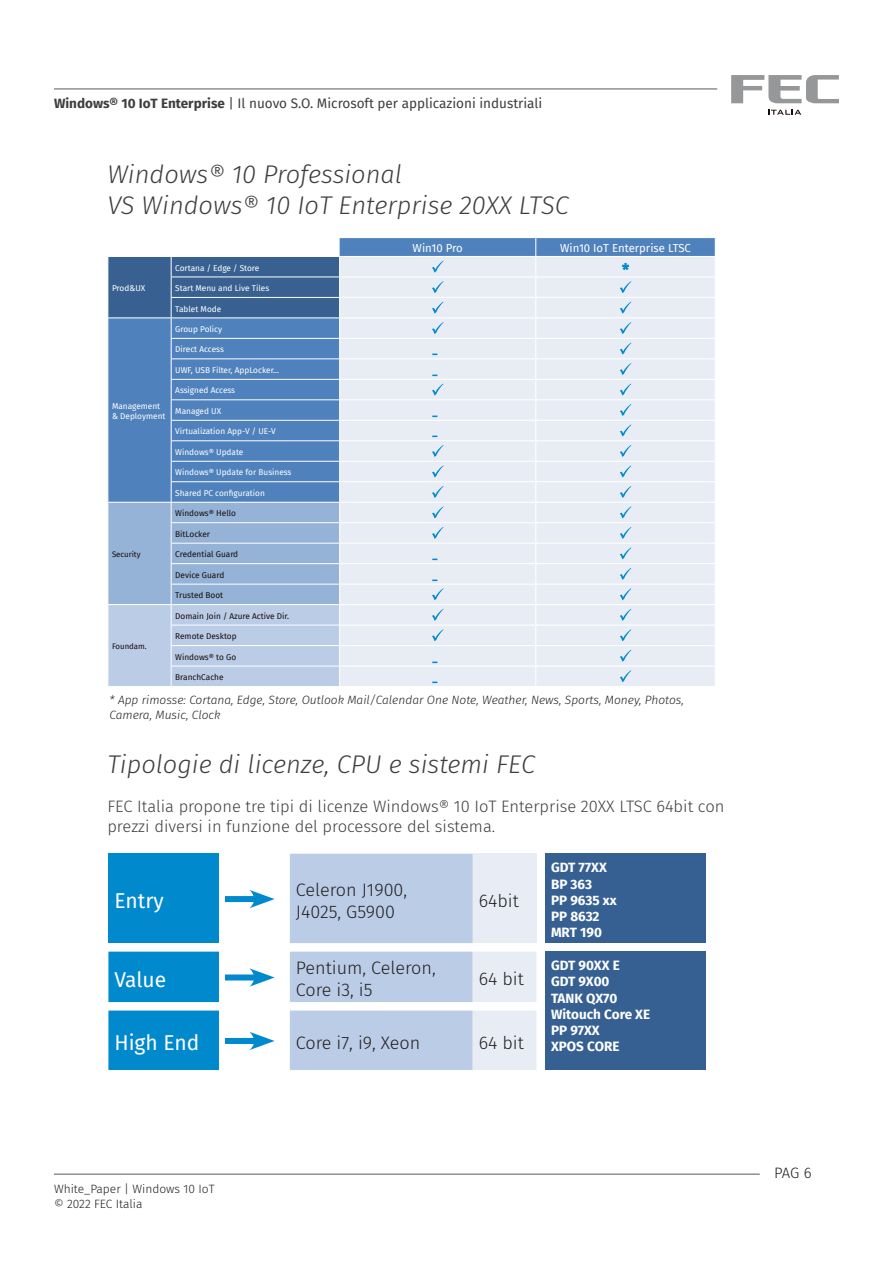
<style>
.page{position:relative;width:893px;height:1263px;background:#fff}
.page>*{position:absolute;margin:0;border:0;box-sizing:border-box;transform-origin:0 0}
.t1{font:italic 300 25.5px/30.6px "Fira Sans";color:#3e3e3f}
.t2{font:21px "Fira Sans";color:#fff}
.t3{font:300 18px/21.6px "Fira Sans";color:#231f20}
.t4{font:300 16.5px/19.8px "Fira Sans";color:#3e3e3f}
.t5{font:300 15px "Fira Sans";color:#231f20}
.t6{font:700 13.5px "Fira Sans";color:#fff}
.t7{font:13.5px "Fira Sans";color:#3e3e3f}
.t8{font:italic 300 12px/14.4px "Fira Sans";color:#231f20}
.t9{font:300 12px/14.4px "Fira Sans";color:#231f20}
.t10{font:11.4px "Fira Sans";color:#fff}
.t11{font:900 10.35px "Fira Sans";color:#0089cd}
.t12{font:8.25px/9.9px "Fira Sans";color:#fff}
.t13{font:8.25px "Fira Sans";color:#190d0e}
.t14{font:7.8px "Fira Sans";color:#190d0e}
.s1{font-weight:700}
</style>
<div class="page">
<svg style="left:731px;top:75px;width:108px;height:28px"></svg>
<svg style="left:768px;top:110px;width:33px;height:5px"></svg>
<hr style="left:54px;top:89px;width:663px;height:1px;background:#57585a">
<hr style="left:54px;top:1174px;width:706px;height:1px;background:#57585a">
<div style="left:108px;top:854px;width:111px;height:89px;background:#0089cd"></div>
<div style="left:545px;top:854px;width:160px;height:89px;background:#366092"></div>
<svg style="left:108px;top:952px;width:111px;height:118px;background:#1592d1"></svg>
<svg style="left:290px;top:854px;width:246px;height:216px;background:#cad7eb"></svg>
<div style="left:545px;top:952px;width:160px;height:118px;background:#366092"></div>
<div style="left:225px;top:896px;width:35px;height:6px;background:#0089cd"></div>
<svg style="left:249px;top:890px;width:26px;height:18px"></svg>
<div style="left:225px;top:974px;width:35px;height:6px;background:#0089cd"></div>
<svg style="left:249px;top:968px;width:26px;height:19px"></svg>
<div style="left:225px;top:1038px;width:35px;height:6px;background:#0089cd"></div>
<svg style="left:249px;top:1032px;width:26px;height:18px"></svg>
<svg style="left:107px;top:238px;width:609px;height:448px;background:#bbcde3"></svg>
<h3 class="t7" style="left:54px;top:93px;width:490px"><span class="s1">Windows® 10 IoT Enterprise</span> | Il nuovo S.O. Microsoft per applicazioni industriali</h3>
<p class="t1" style="left:107px;top:159px;width:463px">Windows® 10 Professional<br>VS Windows® 10 IoT Enterprise 20XX LTSC</p>
<p class="t12" style="left:112px;top:283px;width:35px">Prod&amp;UX</p>
<p class="t12" style="left:112px;top:401px;width:55px">Management &amp; Deployment</p>
<p class="t14" style="left:112px;top:548px;width:30px">Security</p>
<p class="t14" style="left:112px;top:641px;width:36px">Foundam.</p>
<p class="t12" style="left:175px;top:262px;width:86px">Cortana / Edge / Store</p>
<p class="t12" style="left:175px;top:283px;width:95px">Start Menu and Live Tiles</p>
<p class="t12" style="left:175px;top:303px;width:47px">Tablet Mode</p>
<p class="t12" style="left:175px;top:324px;width:48px">Group Policy</p>
<p class="t12" style="left:175px;top:344px;width:50px">Direct Access</p>
<p class="t12" style="left:175px;top:365px;width:105px">UWF, USB Filter, AppLocker...</p>
<p class="t12" style="left:175px;top:385px;width:61px">Assigned Access</p>
<p class="t12" style="left:175px;top:406px;width:47px">Managed UX</p>
<p class="t12" style="left:175px;top:426px;width:102px">Virtualization App-V / UE-V</p>
<p class="t12" style="left:175px;top:447px;width:70px">Windows® Update</p>
<p class="t12" style="left:175px;top:467px;width:118px">Windows® Update for Business</p>
<p class="t12" style="left:175px;top:488px;width:91px">Shared PC configuration</p>
<p class="t13" style="left:175px;top:507px;width:62px">Windows® Hello</p>
<p class="t13" style="left:175px;top:528px;width:36px">BitLocker</p>
<p class="t13" style="left:175px;top:548px;width:64px">Credential Guard</p>
<p class="t13" style="left:175px;top:569px;width:51px">Device Guard</p>
<p class="t13" style="left:175px;top:589px;width:49px">Trusted Boot</p>
<p class="t13" style="left:175px;top:610px;width:115px">Domain Join / Azure Active Dir.</p>
<p class="t13" style="left:175px;top:630px;width:63px">Remote Desktop</p>
<p class="t13" style="left:175px;top:650px;width:62px">Windows® to Go</p>
<p class="t13" style="left:175px;top:671px;width:50px">BranchCache</p>
<p class="t10" style="left:413px;top:240px;width:52px">Win10 Pro</p>
<p class="t10" style="left:560px;top:240px;width:132px">Win10 IoT Enterprise LTSC</p>
<p class="t11" style="left:438px;top:341px;width:7px">̲</p>
<p class="t11" style="left:438px;top:361px;width:7px">̲</p>
<p class="t11" style="left:438px;top:402px;width:7px">̲</p>
<p class="t11" style="left:438px;top:422px;width:7px">̲</p>
<p class="t11" style="left:438px;top:545px;width:7px">̲</p>
<p class="t11" style="left:438px;top:566px;width:7px">̲</p>
<p class="t11" style="left:438px;top:648px;width:7px">̲</p>
<p class="t11" style="left:438px;top:668px;width:7px">̲</p>
<p class="t8" style="left:109px;top:693px;width:576px">* App rimosse: Cortana, Edge, Store, Outlook Mail/Calendar One Note, Weather, News, Sports, Money, Photos,<br>Camera, Music, Clock</p>
<p class="t1" style="left:107px;top:749px;width:429px">Tipologie di licenze, CPU e sistemi FEC</p>
<p class="t4" style="left:107px;top:797px;width:618px">FEC Italia propone tre tipi di licenze Windows® 10 IoT Enterprise 20XX LTSC 64bit con prezzi diversi in funzione del processore del sistema.</p>
<p class="t2" style="left:114px;top:885px;width:51px">Entry</p>
<p class="t3" style="left:296px;top:879px;width:113px">Celeron J1900,<br>J4025, G5900</p>
<p class="t3" style="left:479px;top:890px;width:42px">64bit</p>
<p class="t6" style="left:551px;top:856px;width:57px">GDT 77XX</p>
<p class="t6" style="left:551px;top:872px;width:43px">BP 363</p>
<p class="t6" style="left:551px;top:889px;width:67px">PP 9635 xx</p>
<p class="t6" style="left:551px;top:905px;width:50px">PP 8632</p>
<p class="t6" style="left:551px;top:921px;width:52px">MRT 190</p>
<p class="t6" style="left:551px;top:954px;width:70px">GDT 90XX E</p>
<p class="t6" style="left:551px;top:970px;width:60px">GDT 9X00</p>
<p class="t6" style="left:551px;top:986px;width:68px">TANK QX70</p>
<p class="t6" style="left:551px;top:1003px;width:101px">Witouch Core XE</p>
<p class="t6" style="left:551px;top:1019px;width:50px">PP 97XX</p>
<p class="t2" style="left:114px;top:963px;width:53px">Value</p>
<p class="t3" style="left:296px;top:957px;width:141px">Pentium, Celeron,<br>Core i3, i5</p>
<p class="t3" style="left:479px;top:968px;width:47px">64 bit</p>
<p class="t2" style="left:114px;top:1027px;width:86px">High End</p>
<p class="t3" style="left:296px;top:1031px;width:126px">Core i7, i9, Xeon</p>
<p class="t3" style="left:479px;top:1031px;width:47px">64 bit</p>
<p class="t6" style="left:551px;top:1035px;width:70px">XPOS CORE</p>
<h3 class="t9" style="left:54px;top:1182px;width:162px">White_Paper | Windows 10 IoT © 2022 FEC Italia</h3>
<h3 class="t5" style="left:774px;top:1162px;width:39px">PAG 6</h3>
</div>
